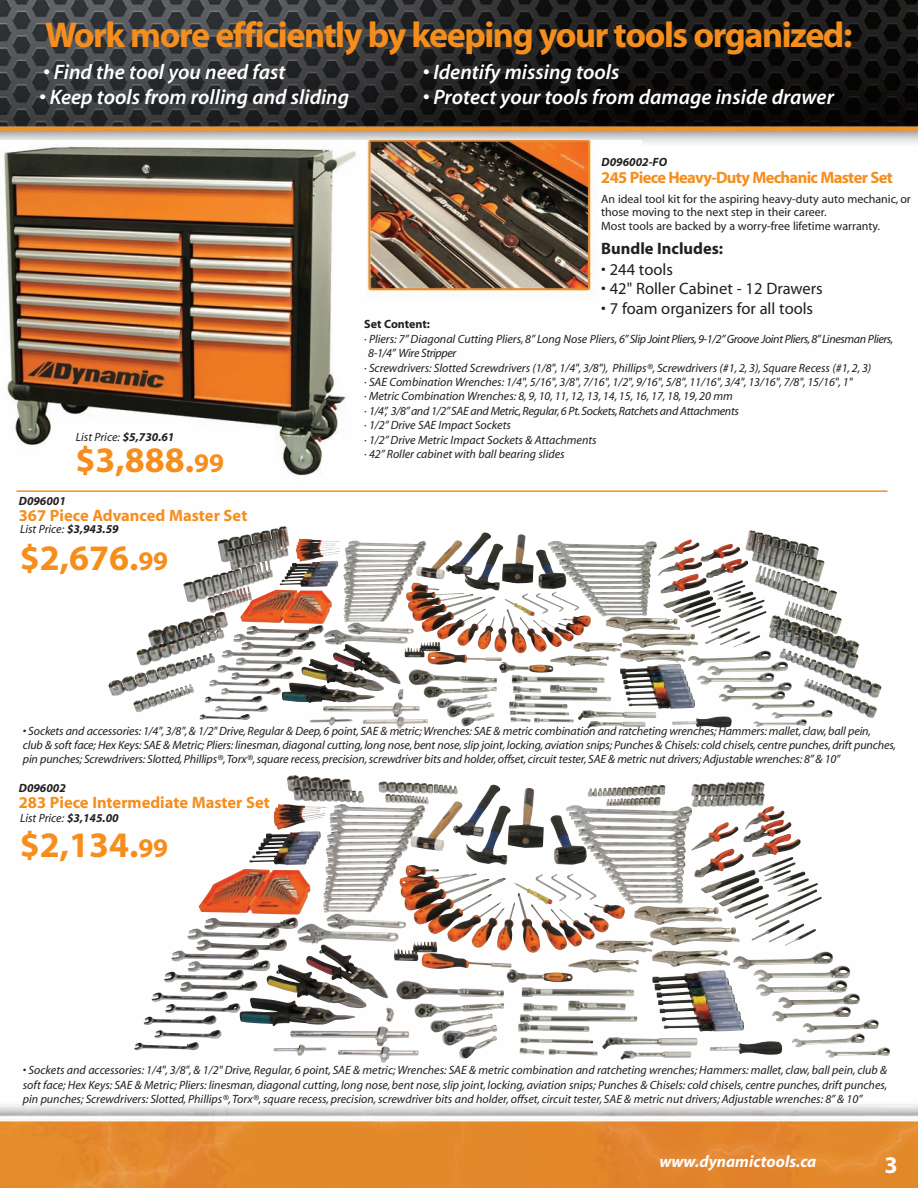
<style>
.page{position:relative;width:918px;height:1188px;background:#fff}
.page>*{position:absolute;margin:0;border:0;box-sizing:border-box;transform-origin:0 0}
.t1{font:36px "Myriad MM 700 600";letter-spacing:-.04em;color:#f68e1e}
.t2{font:24px "Myriad MM 700 600";color:#fff}
.t3{font:21px "Myriad MM It 565 600";color:#fff}
.t4{font:16.5px "Myriad MM 406 600";color:#231f20}
.t5{font:16.5px "Myriad MM 700 600";color:#f68e1e}
.t6{font:16.5px "Myriad MM 700 600";letter-spacing:-.04em;color:#f68e1e}
.t7{font:16.5px "Myriad MM It 700 600";color:#fff}
.t8{font:16.5px "Myriad MM 700 600";color:#231f20}
.t9{font:12px/14.4px "Myriad MM It 406 600";letter-spacing:-.01em;color:#231f20}
.t10{font:12px/13.5px "Myriad MM 406 600";color:#231f20}
.t11{font:12px "Myriad MM It 406 600";letter-spacing:-.03em;color:#231f20}
.t12{font:12px "Myriad MM It 700 600";color:#231f20}
.t13{font:12px "Myriad MM 700 600";letter-spacing:-.005em;color:#231f20}
.s1{font-family:"Myriad MM It 700 600"}
.s2{font-size:27px}
</style>
<div class="page">
<img style="left:0;top:0;width:918px;height:1188px">
<svg style="left:0;top:517px;width:641px;height:164px"></svg>
<img style="left:0;top:140px;width:641px;height:377px">
<img style="left:183px;top:526px;width:106px;height:77px">
<img style="left:694px;top:849px;width:128px;height:97px">
<hr style="left:16px;top:490px;width:871px;height:2px;background:#f68e1e">
<h1 class="t1" style="left:45px;top:21px;width:809px">Work more efficiently by keeping your tools organized:</h1>
<h3 class="t3" style="left:43px;top:64px;width:244px">• Find the tool you need fast</h3>
<h3 class="t3" style="left:39px;top:89px;width:312px">• Keep tools from rolling and sliding</h3>
<h3 class="t3" style="left:423px;top:64px;width:198px">• Identify missing tools</h3>
<h3 class="t3" style="left:423px;top:89px;width:413px">• Protect your tools from damage inside drawer</h3>
<p class="t12" style="left:602px;top:158px;width:67px">D096002-FO</p>
<p class="t9" style="left:76px;top:430px;width:100px">List Price: <span class="s1">$5,730.61</span></p>
<h1 class="t1" style="left:76px;top:446px;width:150px">$3,888.<span class="s2">99</span></h1>
<p class="t12" style="left:19px;top:496px;width:49px">D096001</p>
<h1 class="t1" style="left:20px;top:545px;width:150px">$2,676.<span class="s2">99</span></h1>
<h3 class="t5" style="left:19px;top:509px;width:230px">367 Piece Advanced Master Set</h3>
<p class="t9" style="left:20px;top:523px;width:100px">List Price: <span class="s1">$3,943.59</span></p>
<h3 class="t6" style="left:601px;top:172px;width:293px">245 Piece Heavy-Duty Mechanic Master Set</h3>
<p class="t10" style="left:601px;top:193px;width:311px">An ideal tool kit for the aspiring heavy-duty auto mechanic, or those moving to the next step in their career.<br>Most tools are backed by a worry-free lifetime warranty.</p>
<h3 class="t8" style="left:601px;top:242px;width:123px">Bundle Includes:</h3>
<h3 class="t4" style="left:601px;top:263px;width:73px">• 244 tools</h3>
<h3 class="t4" style="left:601px;top:283px;width:223px">• 42" Roller Cabinet - 12 Drawers</h3>
<h3 class="t4" style="left:601px;top:302px;width:213px">• 7 foam organizers for all tools</h3>
<p class="t13" style="left:364px;top:320px;width:67px">Set Content:</p>
<p class="t11" style="left:364px;top:334px;width:531px">· Pliers: 7” Diagonal Cutting Pliers, 8” Long Nose Pliers, 6”Slip Joint Pliers,9-1/2”Groove Joint Pliers,8”Linesman Pliers,</p>
<p class="t11" style="left:368px;top:349px;width:90px">8-1/4” Wire Stripper</p>
<p class="t9" style="left:364px;top:361px;width:509px">· Screwdrivers: Slotted Screwdrivers (1/8", 1/4", 3/8"), Phillips®, Screwdrivers (#1, 2, 3), Square Recess (#1, 2, 3)</p>
<p class="t9" style="left:364px;top:376px;width:490px">· SAE Combination Wrenches: 1/4", 5/16", 3/8", 7/16", 1/2", 9/16", 5/8", 11/16", 3/4", 13/16", 7/8", 15/16", 1"</p>
<p class="t9" style="left:364px;top:390px;width:370px">· Metric Combination Wrenches: 8, 9, 10, 11, 12, 13, 14, 15, 16, 17, 18, 19, 20 mm</p>
<p class="t9" style="left:364px;top:404px;width:376px">· 1/4”, 3/8” and 1/2” SAE and Metric, Regular, 6 Pt.Sockets, Ratchets and Attachments</p>
<p class="t9" style="left:364px;top:419px;width:148px">· 1/2” Drive SAE Impact Sockets</p>
<p class="t9" style="left:364px;top:433px;width:234px">· 1/2” Drive Metric Impact Sockets &amp; Attachments</p>
<p class="t9" style="left:364px;top:448px;width:202px">· 42” Roller cabinet with ball bearing slides</p>
<p class="t9" style="left:23px;top:724px;width:875px">• Sockets and accessories: 1/4", 3/8", &amp; 1/2" Drive, Regular &amp; Deep, 6 point, SAE &amp; metric; Wrenches: SAE &amp; metric combination and ratcheting wrenches; Hammers: mallet, claw, ball pein,<br>club &amp; soft face; Hex Keys: SAE &amp; Metric; Pliers: linesman, diagonal cutting, long nose, bent nose, slip joint, locking, aviation snips; Punches &amp; Chisels: cold chisels, centre punches, drift punches, pin punches; Screwdrivers: Slotted, Phillips®,Torx®, square recess, precision, screwdriver bits and holder, offset, circuit tester, SAE &amp; metric nut drivers; Adjustable wrenches: 8” &amp; 10”</p>
<p class="t12" style="left:19px;top:783px;width:49px">D096002</p>
<h3 class="t5" style="left:19px;top:796px;width:253px">283 Piece Intermediate Master Set</h3>
<h1 class="t1" style="left:20px;top:832px;width:150px">$2,134.<span class="s2">99</span></h1>
<p class="t9" style="left:20px;top:811px;width:100px">List Price: <span class="s1">$3,145.00</span></p>
<p class="t9" style="left:23px;top:1064px;width:866px;text-align:justify">• Sockets and accessories: 1/4", 3/8", &amp; 1/2" Drive, Regular, 6 point, SAE &amp; metric; Wrenches: SAE &amp; metric combination and ratcheting wrenches; Hammers: mallet, claw, ball pein, club &amp; soft face; Hex Keys: SAE &amp; Metric; Pliers: linesman, diagonal cutting, long nose, bent nose, slip joint, locking, aviation snips; Punches &amp; Chisels: cold chisels, centre punches, drift punches, pin punches; Screwdrivers: Slotted, Phillips®,Torx®, square recess, precision, screwdriver bits and holder, offset, circuit tester, SAE &amp; metric nut drivers; Adjustable wrenches: 8” &amp; 10”</p>
<h3 class="t7" style="left:659px;top:1155px;width:158px">www.dynamictools.ca</h3>
<h2 class="t2" style="left:884px;top:1156px;width:15px">3</h2>
</div>
